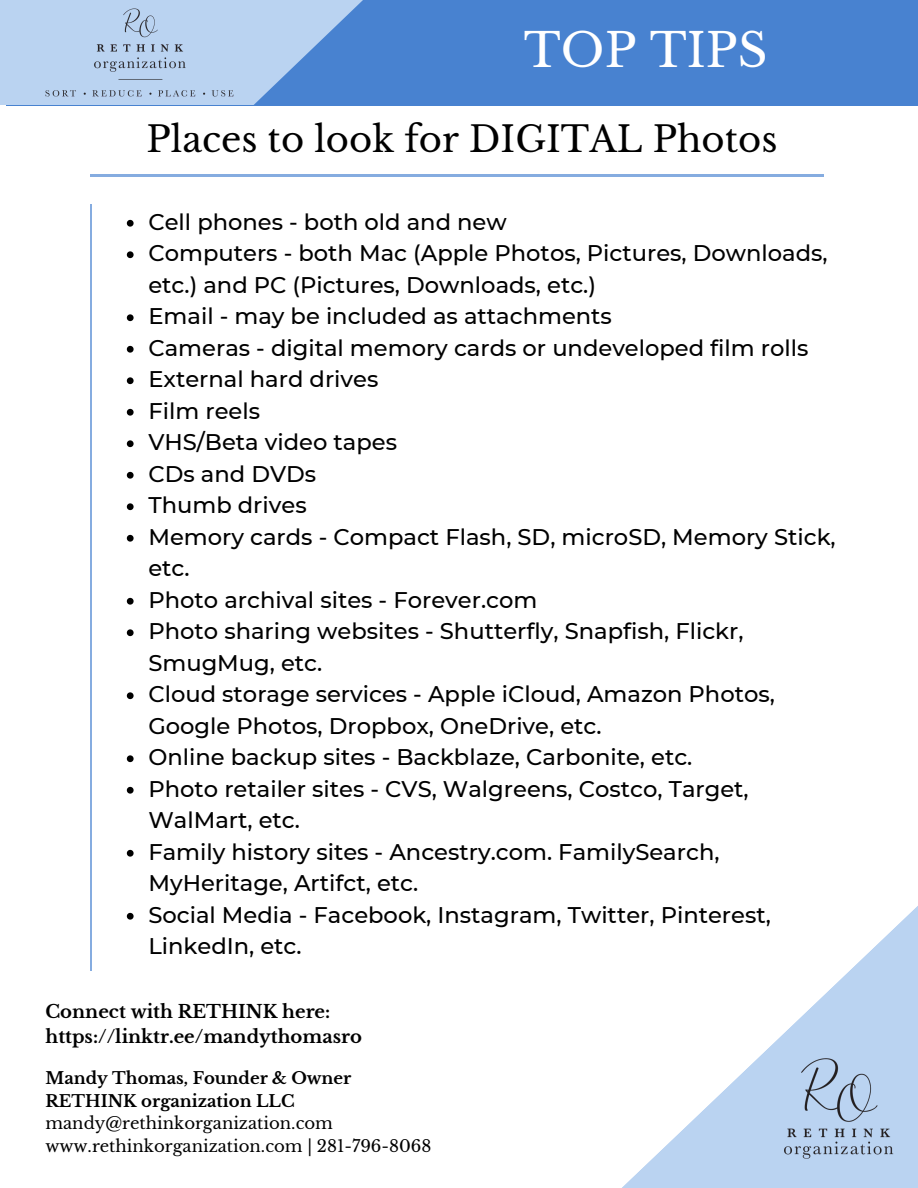
<style>
.page{position:relative;width:918px;height:1188px;background:#fff}
.page>*{position:absolute;margin:0;border:0;box-sizing:border-box;transform-origin:0 0}
.t1{font:46.2px "Libre Baskerville";color:#fff}
.t2{font:35.55px "Libre Baskerville";color:#000}
.t3{font:500 22.65px/31.5px "Montserrat";color:#000}
.t4{font:700 18px "Libre Baskerville";color:#000}
.t5{font:16.5px "Libre Baskerville";color:#000}
.t6{font:700 16.5px "Libre Baskerville";color:#000}
</style>
<div class="page">
<div style="left:6px;top:0;width:912px;height:106px;background:#4882d0"></div>
<hr style="left:91px;top:205px;width:1px;height:766px;background:#85ace0">
<hr style="left:91px;top:174px;width:733px;height:2px;background:#85ace0">
<svg style="left:0;top:0;width:363px;height:105px;fill:#bad3f1"></svg>
<svg style="left:622px;top:906px;width:296px;height:282px"></svg>
<img style="left:45px;top:8px;width:188px;height:88px">
<img style="left:759px;top:1029px;width:159px;height:159px">
<svg style="left:127px;top:220px;width:7px;height:7px"></svg>
<svg style="left:127px;top:251px;width:7px;height:7px"></svg>
<svg style="left:127px;top:314px;width:7px;height:7px"></svg>
<svg style="left:127px;top:346px;width:7px;height:7px"></svg>
<svg style="left:127px;top:377px;width:7px;height:7px"></svg>
<svg style="left:127px;top:409px;width:7px;height:7px"></svg>
<svg style="left:127px;top:440px;width:7px;height:7px"></svg>
<svg style="left:127px;top:472px;width:7px;height:7px"></svg>
<svg style="left:127px;top:503px;width:7px;height:7px"></svg>
<svg style="left:127px;top:535px;width:7px;height:7px"></svg>
<svg style="left:127px;top:598px;width:7px;height:7px"></svg>
<svg style="left:127px;top:629px;width:7px;height:7px"></svg>
<svg style="left:127px;top:692px;width:7px;height:7px"></svg>
<svg style="left:127px;top:755px;width:7px;height:7px"></svg>
<svg style="left:127px;top:787px;width:7px;height:7px"></svg>
<svg style="left:127px;top:850px;width:7px;height:7px"></svg>
<svg style="left:127px;top:913px;width:7px;height:7px"></svg>
<p class="t1" style="left:524px;top:23px;width:245px">TOP TIPS</p>
<p class="t2" style="left:146px;top:117px;width:633px">Places to look for DIGITAL Photos</p>
<p class="t3" style="left:148px;top:206px;width:360px">Cell phones - both old and new</p>
<p class="t3" style="left:148px;top:238px;width:681px">Computers - both Mac (Apple Photos, Pictures, Downloads, etc.) and PC (Pictures, Downloads, etc.)</p>
<p class="t3" style="left:148px;top:301px;width:465px">Email - may be included as attachments</p>
<p class="t3" style="left:148px;top:332px;width:662px">Cameras - digital memory cards or undeveloped film rolls</p>
<p class="t3" style="left:148px;top:364px;width:232px">External hard drives</p>
<p class="t3" style="left:148px;top:395px;width:113px">Film reels</p>
<p class="t3" style="left:148px;top:427px;width:250px">VHS/Beta video tapes</p>
<p class="t3" style="left:148px;top:458px;width:169px">CDs and DVDs</p>
<p class="t3" style="left:148px;top:490px;width:160px">Thumb drives</p>
<p class="t3" style="left:148px;top:521px;width:689px">Memory cards - Compact Flash, SD, microSD, Memory Stick, etc.</p>
<p class="t3" style="left:148px;top:584px;width:390px">Photo archival sites - Forever.com</p>
<p class="t3" style="left:148px;top:616px;width:597px">Photo sharing websites - Shutterfly, Snapfish, Flickr,<br>SmugMug, etc.</p>
<p class="t3" style="left:148px;top:679px;width:628px">Cloud storage services - Apple iCloud, Amazon Photos,<br>Google Photos, Dropbox, OneDrive, etc.</p>
<p class="t3" style="left:148px;top:742px;width:546px">Online backup sites - Backblaze, Carbonite, etc.</p>
<p class="t3" style="left:148px;top:773px;width:602px">Photo retailer sites - CVS, Walgreens, Costco, Target,<br>WalMart, etc.</p>
<p class="t3" style="left:148px;top:836px;width:573px">Family history sites - Ancestry.com. FamilySearch,<br>MyHeritage, Artifct, etc.</p>
<p class="t3" style="left:148px;top:899px;width:624px">Social Media - Facebook, Instagram, Twitter, Pinterest,<br>LinkedIn, etc.</p>
<p class="t4" style="left:45px;top:1000px;width:286px">Connect with RETHINK here:</p>
<p class="t4" style="left:45px;top:1025px;width:318px">https://linktr.ee/mandythomasro</p>
<p class="t6" style="left:45px;top:1068px;width:307px">Mandy Thomas, Founder &amp; Owner</p>
<p class="t6" style="left:45px;top:1091px;width:251px">RETHINK organization LLC</p>
<p class="t5" style="left:45px;top:1113px;width:289px">mandy@rethinkorganization.com</p>
<p class="t5" style="left:45px;top:1136px;width:388px">www.rethinkorganization.com | 281-796-8068</p>
</div>
